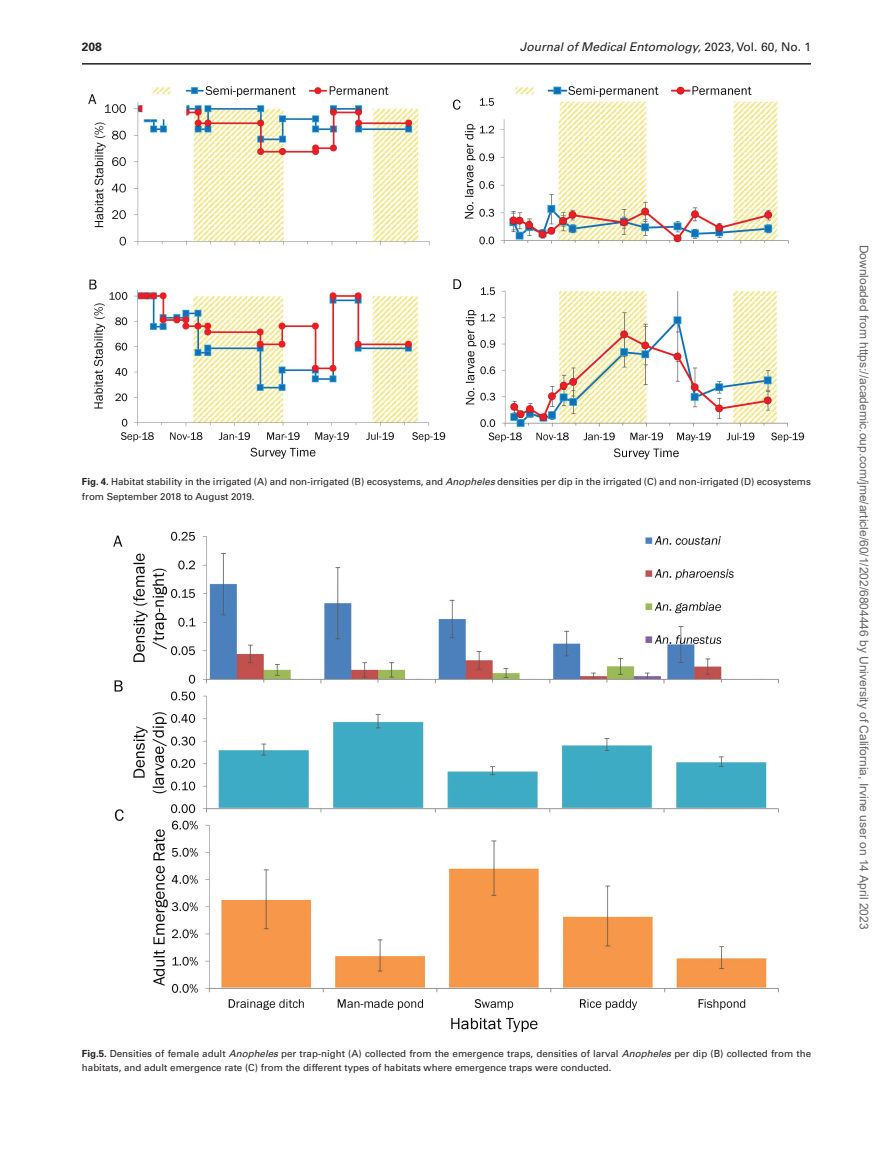
<style>
.page{position:relative;width:893px;height:1174px;background:#fff}
.page>*{position:absolute;margin:0;border:0;box-sizing:border-box;transform-origin:0 0}
.t1{font:12px "Arial";color:#666}
.t2{font:italic 12px "Univers LT Std";color:#231f20}
.t3{font:700 12px "Univers LT Std";color:#231f20}
.t4{font:9.75px/14.2px "Univers LT Std";color:#231f20}
.s1{font-style:normal}
.s2{font-weight:700}
.s3{font-style:italic}
</style>
<div class="page">
<hr style="left:82px;top:63px;width:729px;height:2px;background:#231f20">
<img style="left:88px;top:86px;width:716px;height:374px">
<img style="left:113px;top:531px;width:666px;height:502px">
<p class="t3" style="left:82px;top:40px;width:22px">208</p>
<p class="t2" style="left:520px;top:40px;width:293px">Journal of Medical Entomology, <span class="s1">2023, Vol. 60, No. 1</span></p>
<p class="t4" style="left:82px;top:475px;width:730px"><span class="s2">Fig. 4.</span> Habitat stability in the irrigated (A) and non-irrigated (B) ecosystems, and <span class="s3">Anopheles</span> densities per dip in the irrigated (C) and non-irrigated (D) ecosystems from September 2018 to August 2019.</p>
<p class="t1" style="left:868px;top:244px;width:686px;rotate:90deg">Downloaded from https://academic.oup.com/jme/article/60/1/202/6804446 by University of California, Irvine user on 14 April 2023</p>
<p class="t4" style="left:82px;top:1046px;width:731px"><span class="s2">Fig.5.</span> Densities of female adult <span class="s3">Anopheles</span> per trap-night (A) collected from the emergence traps, densities of larval <span class="s3">Anopheles</span> per dip (B) collected from the habitats, and adult emergence rate (C) from the different types of habitats where emergence traps were conducted.</p>
</div>
